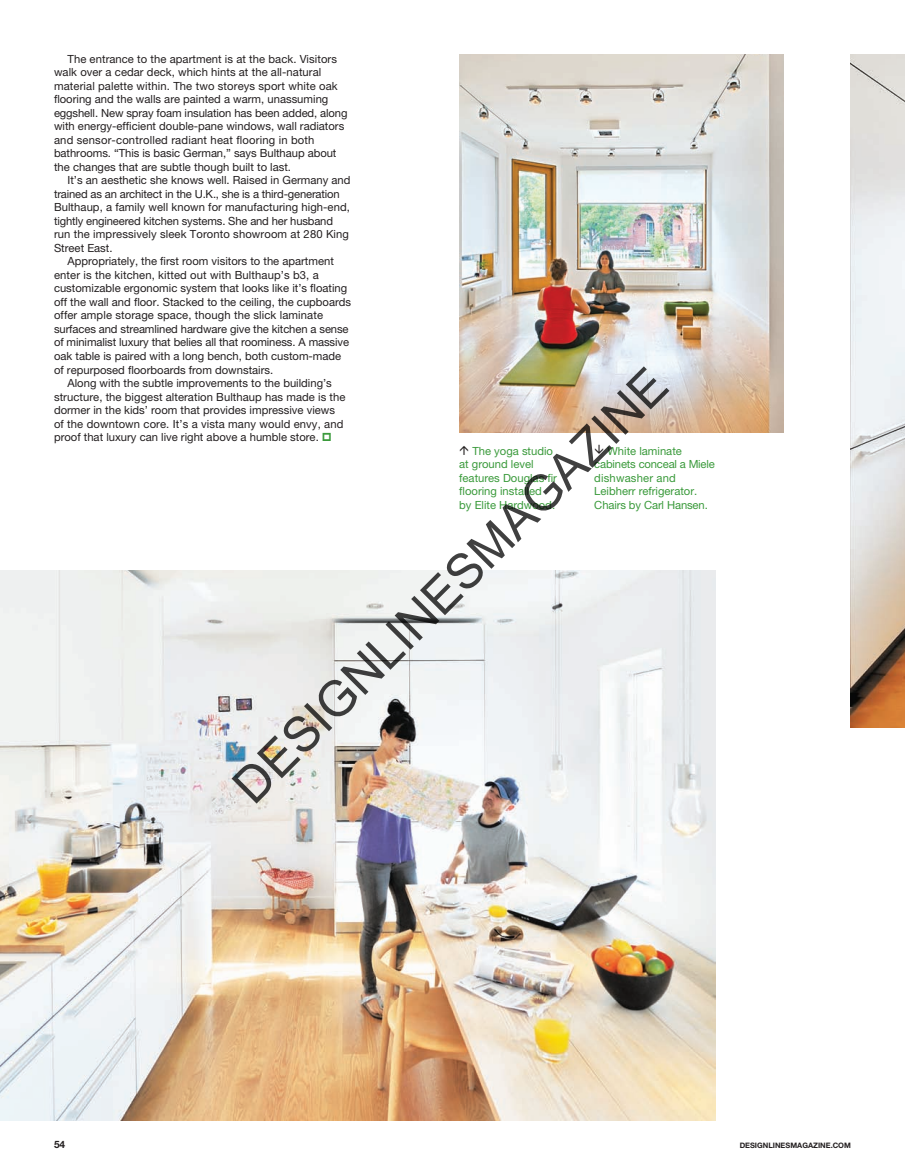
<style>
.page{position:relative;width:905px;height:1175px;background:#fff}
.page>*{position:absolute;margin:0;border:0;box-sizing:border-box;transform-origin:0 0}
.t1{font:49.35px "Arial";color:rgb(0 0 0/.75)}
.t2{font:11.25px "Helvetica Neue";color:#231f20}
.t3{font:11.25px/13.5px "Helvetica Neue";color:#3a9a3b}
.t4{font:700 10.2px "Helvetica Neue";color:#231f20}
.t5{font:700 7.5px "Helvetica Neue";color:#231f20}
</style>
<div class="page">
<img style="left:0;top:570px;width:716px;height:550px">
<img style="left:850px;top:54px;width:54px;height:673px">
<img style="left:459px;top:54px;width:324px;height:378px">
<p class="t2" style="left:68px;top:52px;width:271px">The entrance to the apartment is at the back. Visitors</p>
<p class="t2" style="left:54px;top:66px;width:269px">walk over a cedar deck, which hints at the all-natural</p>
<p class="t2" style="left:54px;top:79px;width:285px">material palette within. The two storeys sport white oak</p>
<p class="t2" style="left:54px;top:93px;width:276px">flooring and the walls are painted a warm, unassuming</p>
<p class="t2" style="left:54px;top:106px;width:295px">eggshell. New spray foam insulation has been added, along</p>
<p class="t2" style="left:54px;top:120px;width:292px">with energy-efficient double-pane windows, wall radiators</p>
<p class="t2" style="left:54px;top:133px;width:262px">and sensor-controlled radiant heat flooring in both</p>
<p class="t2" style="left:54px;top:147px;width:284px">bathrooms. “This is basic German,” says Bulthaup about</p>
<p class="t2" style="left:54px;top:160px;width:238px">the changes that are subtle though built to last.</p>
<p class="t2" style="left:68px;top:174px;width:284px">It’s an aesthetic she knows well. Raised in Germany and</p>
<p class="t2" style="left:54px;top:187px;width:287px">trained as an architect in the U.K., she is a third-generation</p>
<p class="t2" style="left:54px;top:201px;width:297px">Bulthaup, a family well known for manufacturing high-end,</p>
<p class="t2" style="left:54px;top:214px;width:280px">tightly engineered kitchen systems. She and her husband</p>
<p class="t2" style="left:54px;top:228px;width:296px">run the impressively sleek Toronto showroom at 280 King</p>
<p class="t2" style="left:54px;top:241px;width:60px">Street East.</p>
<p class="t2" style="left:68px;top:255px;width:268px">Appropriately, the first room visitors to the apartment</p>
<p class="t2" style="left:54px;top:268px;width:266px">enter is the kitchen, kitted out with Bulthaup’s b3, a</p>
<p class="t2" style="left:54px;top:282px;width:295px">customizable ergonomic system that looks like it’s floating</p>
<p class="t2" style="left:54px;top:295px;width:299px">off the wall and floor. Stacked to the ceiling, the cupboards</p>
<p class="t2" style="left:54px;top:309px;width:270px">offer ample storage space, though the slick laminate</p>
<p class="t2" style="left:54px;top:322px;width:296px">surfaces and streamlined hardware give the kitchen a sense</p>
<p class="t2" style="left:54px;top:336px;width:296px">of minimalist luxury that belies all that roominess. A massive</p>
<p class="t2" style="left:54px;top:349px;width:289px">oak table is paired with a long bench, both custom-made</p>
<p class="t2" style="left:54px;top:363px;width:221px">of repurposed floorboards from downstairs.</p>
<p class="t2" style="left:68px;top:376px;width:266px">Along with the subtle improvements to the building’s</p>
<p class="t2" style="left:54px;top:390px;width:293px">structure, the biggest alteration Bulthaup has made is the</p>
<p class="t2" style="left:54px;top:403px;width:282px">dormer in the kids’ room that provides impressive views</p>
<p class="t2" style="left:54px;top:417px;width:291px">of the downtown core. It’s a vista many would envy, and</p>
<p class="t2" style="left:54px;top:430px;width:266px">proof that luxury can live right above a humble store.</p>
<p class="t1" style="left:222px;top:774px;width:591px;rotate:-45deg">DESIGNLINESMAGAZINE</p>
<p class="t3" style="left:459px;top:443px;width:99px;text-indent:13px">The yoga studio at ground level features Douglas fir flooring installed<br>by Elite Hardwood.</p>
<p class="t3" style="left:594px;top:443px;width:122px;text-indent:13px">White laminate cabinets conceal a Miele dishwasher and<br>Leibherr refrigerator.<br>Chairs by Carl Hansen.</p>
<p class="t4" style="left:54px;top:1138px;width:13px">54</p>
<p class="t5" style="left:739px;top:1140px;width:113px">DESIGNLINESMAGAZINE.COM</p>
</div>
